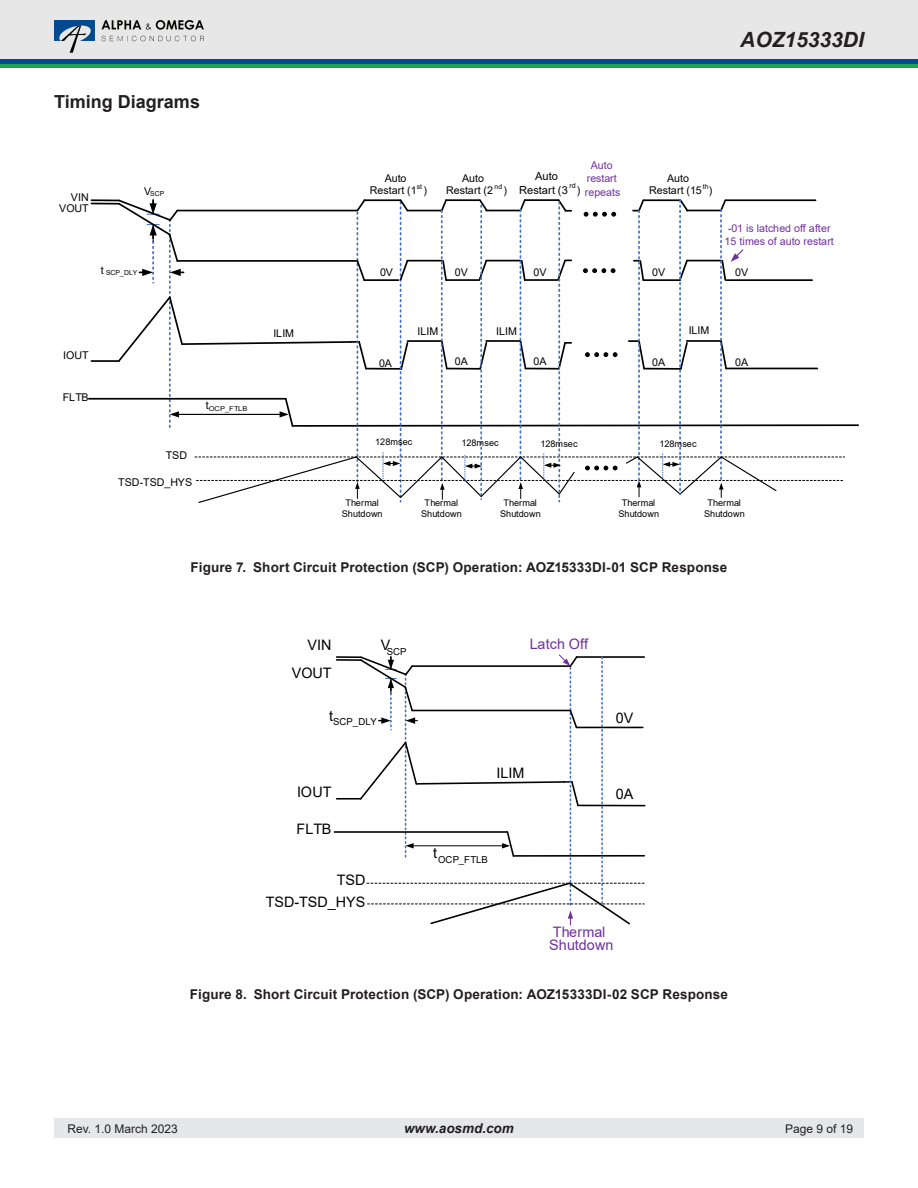
<style>
.page{position:relative;width:918px;height:1188px;background:#fff}
.page>*{position:absolute;margin:0;border:0;box-sizing:border-box;transform-origin:0 0}
.t1{font:italic 700 21px "Arial";color:#231f20}
.Heading{font:700 18px "Arial";color:#231f20}
.t2{font:14.4px "Arial";color:#000}
.t3{font:14.4px/13px "Arial";color:#7030a0}
.t4{font:700 13.5px "Arial";letter-spacing:.01em;color:#231f20}
.t5{font:italic 700 13.5px "Arial";color:#231f20}
.t6{font:12px "Arial";color:#231f20}
.t7{font:10.95px/13.2px "Arial";color:#000;text-align:center}
.t8{font:10.65px/12.9px "Arial";color:#000;text-align:center}
.t9{font:10.65px/12.9px "Arial";color:#7030a0;text-align:center}
.t10{font:9.6px "Arial";letter-spacing:.005em;color:#000}
.t11{font:9.15px/10.9px "Arial";color:#000;text-align:center}
.t12{font:7.05px "Arial";color:#000}
.t13{font:6.9px "Arial";color:#000}
.t14{font:6.6px "Arial";letter-spacing:.02em;color:#000;scale:1.12 1}
</style>
<div class="page">
<div style="left:54px;top:1119px;width:810px;height:19px;background:#e6e7e9"></div>
<div style="left:0;top:0;width:918px;height:61px;background:#e7e7e7"></div>
<div style="left:0;top:59px;width:918px;height:5px;background:#014990"></div>
<hr style="left:0;top:64px;width:918px;height:4px;background:#1da252">
<svg style="left:102px;top:20px;width:102px;height:10px"></svg>
<svg style="left:54px;top:20px;width:41px;height:33px"></svg>
<svg style="left:102px;top:36px;width:102px;height:5px"></svg>
<hr style="left:91px;top:199px;width:28px;height:2px;background:#000">
<hr style="left:91px;top:360px;width:28px;height:2px;background:#000">
<hr style="left:91px;top:203px;width:28px;height:2px;background:#000">
<hr style="left:89px;top:398px;width:197px;height:2px;background:#000">
<svg style="left:116px;top:198px;width:743px;height:305px"></svg>
<hr style="left:337px;top:656px;width:24px;height:2px;background:#000">
<hr style="left:337px;top:798px;width:24px;height:2px;background:#000">
<hr style="left:337px;top:659px;width:24px;height:2px;background:#000">
<hr style="left:334px;top:831px;width:173px;height:2px;background:#000">
<hr style="left:578px;top:805px;width:67px;height:1px;background:#000">
<svg style="left:359px;top:654px;width:285px;height:272px"></svg>
<p class="Heading" style="left:54px;top:89px;width:148px">Timing Diagrams</p>
<p class="t8" style="left:71px;top:190px;width:19px">VIN</p>
<p class="t8" style="left:59px;top:202px;width:31px">VOUT</p>
<p class="t13" style="left:144px;top:189px;width:22px"><sup>V</sup>SCP</p>
<p class="t13" style="left:101px;top:268px;width:38px"><sup>t</sup> SCP_DLY</p>
<p class="t8" style="left:63px;top:349px;width:27px">IOUT</p>
<p class="t8" style="left:63px;top:391px;width:27px">FLTB</p>
<p class="t14" style="left:206px;top:404px;width:39px"><sup>t</sup>OCP_FTLB</p>
<p class="t8" style="left:166px;top:448px;width:23px">TSD</p>
<p class="t8" style="left:118px;top:476px;width:76px">TSD-TSD_HYS</p>
<h1 class="t1" style="left:740px;top:25px;width:125px">AOZ15333DI</h1>
<p class="t8" style="left:370px;top:171px;width:48px">Auto<br>Restart (1</p>
<p class="t13" style="left:417px;top:182px;width:7px">st</p>
<p class="t8" style="left:423px;top:184px;width:5px">)</p>
<p class="t8" style="left:446px;top:171px;width:48px;text-align:left;text-indent:16px">Auto<br>Restart (2</p>
<p class="t13" style="left:495px;top:182px;width:9px">nd</p>
<p class="t8" style="left:503px;top:184px;width:5px">)</p>
<p class="t9" style="left:587px;top:159px;width:32px">Auto restart</p>
<p class="t9" style="left:585px;top:186px;width:37px">repeats</p>
<p class="t7" style="left:519px;top:170px;width:50px">Auto<br>Restart (3</p>
<p class="t12" style="left:570px;top:181px;width:8px">rd</p>
<p class="t8" style="left:577px;top:184px;width:5px">)</p>
<p class="t8" style="left:649px;top:171px;width:54px">Auto<br>Restart (15</p>
<p class="t13" style="left:703px;top:182px;width:7px">th</p>
<p class="t8" style="left:709px;top:184px;width:5px">)</p>
<p class="t9" style="left:725px;top:222px;width:111px">-01 is latched off after<br>15 times of auto restart</p>
<p class="t8" style="left:380px;top:266px;width:14px">0V</p>
<p class="t8" style="left:455px;top:266px;width:14px">0V</p>
<p class="t8" style="left:534px;top:266px;width:14px">0V</p>
<p class="t8" style="left:652px;top:266px;width:14px">0V</p>
<p class="t8" style="left:735px;top:266px;width:14px">0V</p>
<p class="t8" style="left:273px;top:327px;width:22px">ILIM</p>
<p class="t8" style="left:418px;top:325px;width:22px">ILIM</p>
<p class="t8" style="left:496px;top:325px;width:22px">ILIM</p>
<p class="t8" style="left:689px;top:324px;width:22px">ILIM</p>
<p class="t8" style="left:379px;top:356px;width:14px">0A</p>
<p class="t8" style="left:455px;top:355px;width:14px">0A</p>
<p class="t8" style="left:534px;top:355px;width:14px">0A</p>
<p class="t8" style="left:652px;top:355px;width:14px">0A</p>
<p class="t8" style="left:735px;top:355px;width:14px">0A</p>
<p class="t11" style="left:375px;top:436px;width:39px">128msec</p>
<p class="t11" style="left:462px;top:437px;width:39px">128msec</p>
<p class="t11" style="left:540px;top:438px;width:39px">128msec</p>
<p class="t11" style="left:659px;top:438px;width:39px">128msec</p>
<p class="t11" style="left:342px;top:497px;width:42px">Thermal<br>Shutdown</p>
<p class="t11" style="left:500px;top:497px;width:42px">Thermal<br>Shutdown</p>
<p class="t11" style="left:618px;top:497px;width:42px">Thermal<br>Shutdown</p>
<p class="t11" style="left:704px;top:497px;width:42px">Thermal<br>Shutdown</p>
<p class="t11" style="left:421px;top:497px;width:42px">Thermal<br>Shutdown</p>
<p class="t4" style="left:191px;top:558px;width:538px">Figure 7. Short Circuit Protection (SCP) Operation: AOZ15333DI-01 SCP Response</p>
<p class="t2" style="left:308px;top:635px;width:25px">VIN</p>
<p class="t10" style="left:381px;top:645px;width:27px"><sup>V</sup>SCP</p>
<p class="t2" style="left:292px;top:663px;width:41px">VOUT</p>
<p class="t10" style="left:329px;top:715px;width:49px"><sup>t</sup>SCP_DLY</p>
<p class="t2" style="left:297px;top:782px;width:36px">IOUT</p>
<p class="t2" style="left:297px;top:819px;width:36px">FLTB</p>
<p class="t2" style="left:337px;top:870px;width:30px">TSD</p>
<p class="t2" style="left:266px;top:892px;width:101px">TSD-TSD_HYS</p>
<p class="t3" style="left:530px;top:637px;width:60px">Latch Off</p>
<p class="t2" style="left:497px;top:763px;width:30px">ILIM</p>
<p class="t10" style="left:433px;top:853px;width:56px"><sup>t</sup>OCP_FTLB</p>
<p class="t2" style="left:616px;top:708px;width:19px">0V</p>
<p class="t2" style="left:616px;top:784px;width:19px">0A</p>
<p class="t3" style="left:549px;top:926px;width:66px">Thermal<br>Shutdown</p>
<p class="t4" style="left:190px;top:985px;width:540px">Figure 8. Short Circuit Protection (SCP) Operation: AOZ15333DI-02 SCP Response</p>
<p class="t6" style="left:68px;top:1121px;width:112px">Rev. 1.0 March 2023</p>
<p class="t5" style="left:404px;top:1120px;width:111px">www.aosmd.com</p>
<p class="t6" style="left:785px;top:1121px;width:70px">Page 9 of 19</p>
</div>
